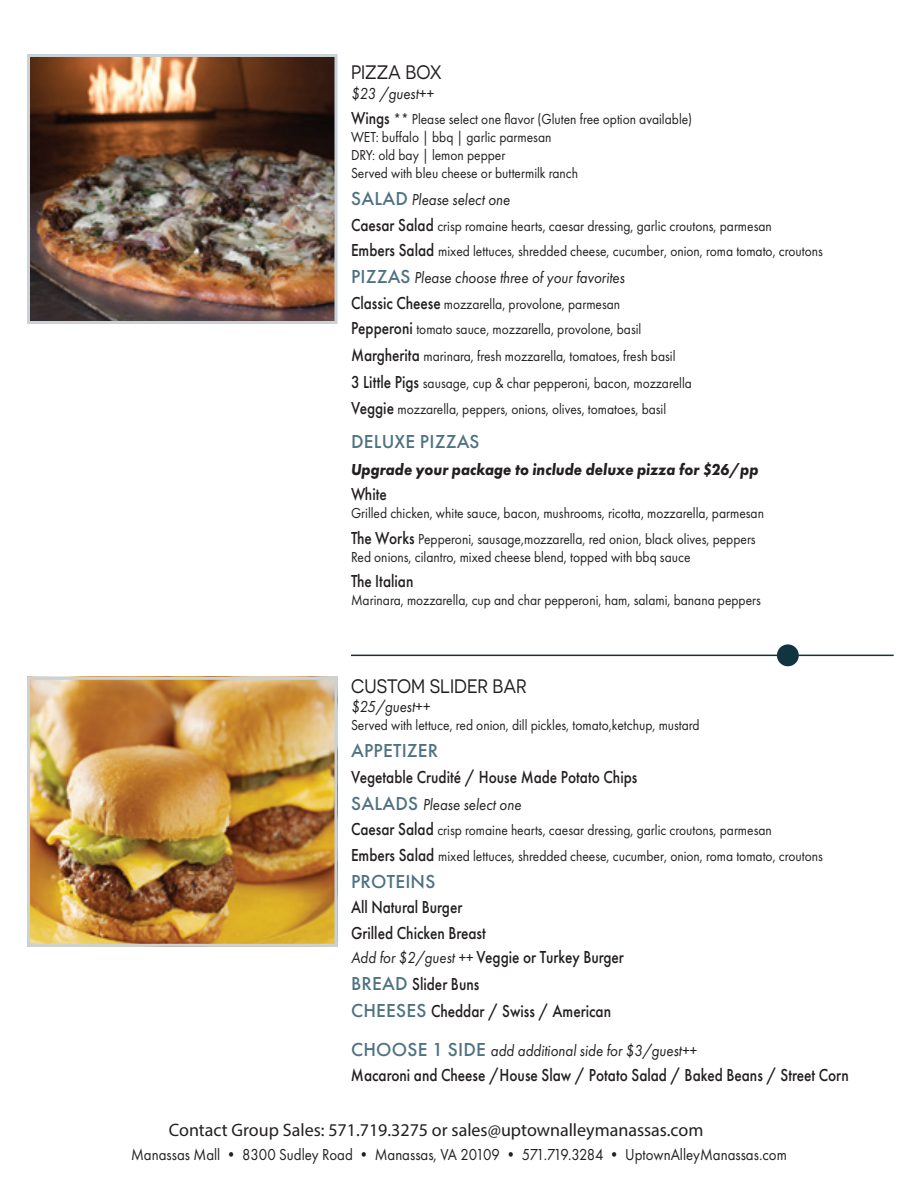
<style>
.page{position:relative;width:918px;height:1188px;background:#fff}
.page>*{position:absolute;margin:0;border:0;box-sizing:border-box;transform-origin:0 0}
.t1{font:500 19.5px "Futura PT";letter-spacing:.01em;color:#4e7282}
.t2{font:19.5px "Novecentosanswide";color:#231f20;scale:.9 1}
.t3{font:500 18px/24.8px "Futura PT";color:#231f20;scale:.85 1}
.t4{font:18px "Myriad Pro";color:#231f20}
.t5{font:italic 16.5px "Futura PT";color:#231f20;scale:.9 1}
.t6{font:16.5px "Futura PT";color:#231f20;scale:.9 1}
.t7{font:italic 700 16.5px "Futura PT";color:#231f20;scale:.9 1}
.t8{font:15px/25.5px "Futura PT";color:#231f20;scale:.9 1}
.s1{font-weight:500;font-size:18px}
.s2{font-weight:500;font-style:normal;font-size:19.5px;color:#4e7282}
.s3{font-weight:400;font-style:italic;font-size:16.5px}
.s4{font-size:19.5px;color:#4e7282}
</style>
<div class="page">
<hr style="left:351px;top:655px;width:543px;height:1px;background:#113441">
<div style="left:777px;top:644px;width:22px;height:22px;background:#113441;border-radius:50%"></div>
<img style="left:31px;top:58px;width:303px;height:262px">
<div style="left:27px;top:54px;width:311px;height:270px;border:3px solid #cad1d7"></div>
<img style="left:31px;top:681px;width:303px;height:262px">
<div style="left:27px;top:677px;width:311px;height:270px;border:3px solid #cad1d7"></div>
<h1 class="t2" style="left:351px;top:61px;width:102px">PIZZA BOX</h1>
<p class="t5" style="left:351px;top:83px;width:93px">$23 /guest++</p>
<p class="t8" style="left:351px;top:110px;width:381px;line-height:18px"><span class="s1">Wings</span> ** Please select one flavor (Gluten free option available)<br>WET: buffalo | bbq | garlic parmesan<br>DRY: old bay | lemon pepper<br>Served with bleu cheese or buttermilk ranch</p>
<p class="t5" style="left:351px;top:190px;width:178px"><span class="s2">SALAD</span> Please select one</p>
<p class="t8" style="left:351px;top:213px;width:526px"><span class="s1">Caesar Salad</span> crisp romaine hearts, caesar dressing, garlic croutons, parmesan<br><span class="s1">Embers Salad</span> mixed lettuces, shredded cheese, cucumber, onion, roma tomato, croutons</p>
<p class="t5" style="left:351px;top:268px;width:305px"><span class="s2">PIZZAS</span> Please choose three of your favorites</p>
<p class="t8" style="left:351px;top:291px;width:324px"><span class="s1">Classic Cheese</span> mozzarella, provolone, parmesan<br><span class="s1">Pepperoni</span> tomato sauce, mozzarella, provolone, basil</p>
<p class="t8" style="left:351px;top:342px;width:380px;line-height:27px"><span class="s1">Margherita</span> marinara, fresh mozzarella, tomatoes, fresh basil<br><span class="s1">3 Little Pigs</span> sausage, cup &amp; char pepperoni, bacon, mozzarella</p>
<p class="t8" style="left:351px;top:396px;width:352px"><span class="s1">Veggie</span> mozzarella, peppers, onions, olives, tomatoes, basil</p>
<h1 class="t1" style="left:351px;top:430px;width:130px">DELUXE PIZZAS</h1>
<p class="t7" style="left:351px;top:459px;width:454px">Upgrade your package to include deluxe pizza for $26/pp</p>
<p class="t3" style="left:351px;top:482px;width:44px">White</p>
<p class="t8" style="left:351px;top:501px;width:460px">Grilled chicken, white sauce, bacon, mushrooms, ricotta, mozzarella, parmesan<br><span class="s1">The Works</span> Pepperoni, sausage,mozzarella, red onion, black olives, peppers</p>
<p class="t8" style="left:351px;top:544px;width:379px">Red onions, cilantro, mixed cheese blend, topped with bbq sauce</p>
<p class="t3" style="left:351px;top:569px;width:75px">The Italian</p>
<p class="t8" style="left:351px;top:588px;width:457px">Marinara, mozzarella, cup and char pepperoni, ham, salami, banana peppers</p>
<h1 class="t2" style="left:351px;top:674px;width:197px">CUSTOM SLIDER BAR</h1>
<p class="t5" style="left:351px;top:697px;width:89px">$25/guest++</p>
<p class="t8" style="left:351px;top:712px;width:389px">Served with lettuce, red onion, dill pickles, tomato,ketchup, mustard</p>
<h1 class="t1" style="left:351px;top:739px;width:89px">APPETIZER</h1>
<p class="t3" style="left:351px;top:764px;width:338px">Vegetable Crudité / House Made Potato Chips</p>
<p class="t5" style="left:351px;top:794px;width:191px"><span class="s2">SALADS</span> Please select one</p>
<p class="t8" style="left:351px;top:817px;width:526px"><span class="s1">Caesar Salad</span> crisp romaine hearts, caesar dressing, garlic croutons, parmesan<br><span class="s1">Embers Salad</span> mixed lettuces, shredded cheese, cucumber, onion, roma tomato, croutons</p>
<h1 class="t1" style="left:351px;top:869px;width:86px">PROTEINS</h1>
<p class="t3" style="left:351px;top:895px;width:323px">All Natural Burger<br>Grilled Chicken Breast<br><span class="s3">Add for $2/guest ++</span> Veggie or Turkey Burger</p>
<p class="t3" style="left:351px;top:970px;width:307px;line-height:27px"><span class="s4">BREAD</span> Slider Buns<br><span class="s4">CHEESES</span> Cheddar / Swiss / American</p>
<p class="t5" style="left:351px;top:1040px;width:385px"><span class="s2">CHOOSE 1 SIDE</span> add additional side for $3/guest++</p>
<p class="t3" style="left:351px;top:1063px;width:587px">Macaroni and Cheese /House Slaw / Potato Salad / Baked Beans / Street Corn</p>
<p class="t4" style="left:169px;top:1119px;width:536px">Contact Group Sales: 571.719.3275 or sales@uptownalleymanassas.com</p>
<p class="t6" style="left:131px;top:1145px;width:730px">Manassas Mall • 8300 Sudley Road • Manassas, VA 20109 • 571.719.3284 • UptownAlleyManassas.com</p>
</div>
